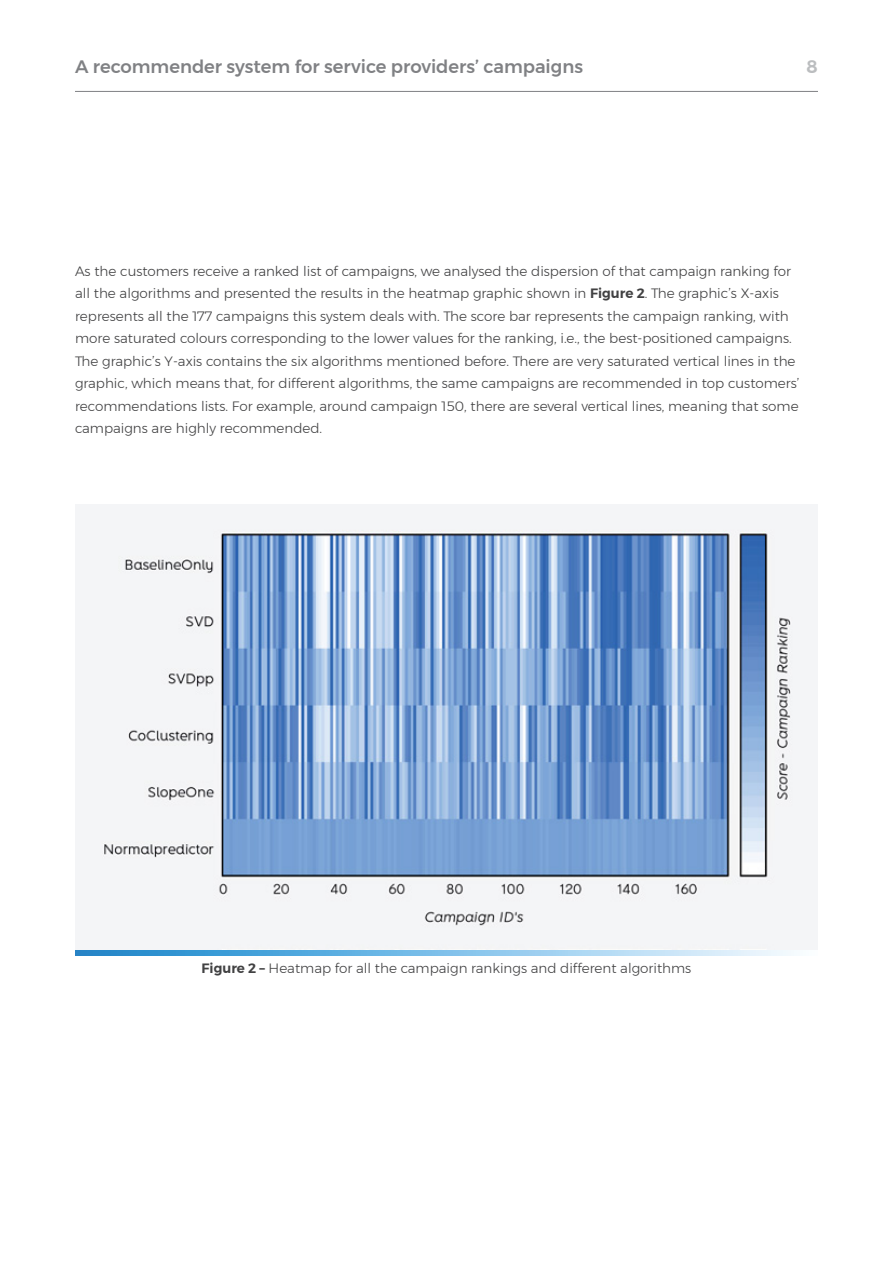
<style>
.page{position:relative;width:893px;height:1263px;background:#fff}
.page>*{position:absolute;margin:0;border:0;box-sizing:border-box;transform-origin:0 0}
.t1{font:500 18px "Montserrat";color:#808184}
.t2{font:600 18px "Montserrat";color:#bbbdbf}
.t3{font:300 13.5px/22.5px "Montserrat";color:#414142}
.s1{font-weight:600}
</style>
<div class="page">
<hr style="left:75px;top:91px;width:743px;height:1px;background:#808184">
<img style="left:75px;top:505px;width:743px;height:445px">
<svg style="left:75px;top:950px;width:719px;height:5px;background:#7fbee6"></svg>
<h1 class="t1" style="left:75px;top:52px;width:510px">A recommender system for service providers’ campaigns</h1>
<h1 class="t2" style="left:807px;top:52px;width:13px">8</h1>
<p class="t3" style="left:75px;top:259px;width:726px">As the customers receive a ranked list of campaigns, we analysed the dispersion of that campaign ranking for all the algorithms and presented the results in the heatmap graphic shown in <span class="s1">Figure 2</span>. The graphic’s X-axis represents all the 177 campaigns this system deals with. The score bar represents the campaign ranking, with more saturated colours corresponding to the lower values for the ranking, i.e., the best-positioned campaigns.<br>The graphic’s Y-axis contains the six algorithms mentioned before. There are very saturated vertical lines in the graphic, which means that, for different algorithms, the same campaigns are recommended in top customers’ recommendations lists. For example, around campaign 150, there are several vertical lines, meaning that some campaigns are highly recommended.</p>
<p class="t3" style="left:202px;top:957px;width:491px"><span class="s1">Figure 2 –</span> Heatmap for all the campaign rankings and different algorithms</p>
</div>
